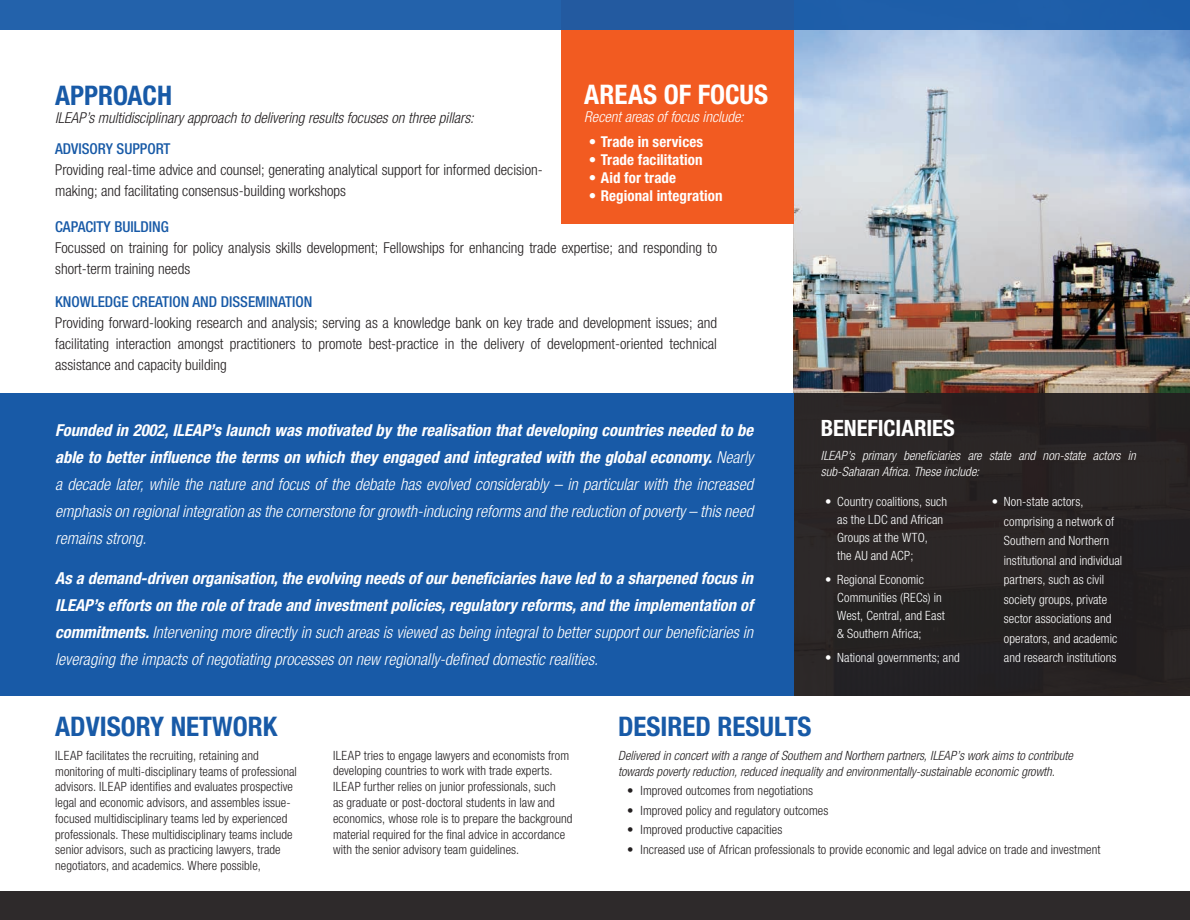
<style>
.page{position:relative;width:1190px;height:920px;background:#fff}
.page>*{position:absolute;margin:0;border:0;box-sizing:border-box;transform-origin:0 0}
.t1{font:700 condensed 27px "Helvetica Neue LT Std";color:#185aa7}
.t2{font:700 condensed 27px "Helvetica Neue LT Std";color:#fff}
.t3{font:700 condensed 22.5px "Helvetica Neue LT Std";color:#fff}
.t4{font:italic 300 condensed 16.5px/27px "Helvetica Neue LT Std";color:#fff;text-align:justify}
.t5{font:italic 700 condensed 16.5px/27px "Helvetica Neue LT Std";color:#fff;text-align:justify}
.t6{font:300 condensed 15px/21px "Helvetica Neue LT Std";color:#231f20}
.t7{font:italic 300 condensed 15px "Helvetica Neue LT Std";color:#231f20}
.t8{font:700 condensed 15px "Helvetica Neue LT Std";letter-spacing:.005em;color:#fff}
.t9{font:500 condensed 15px "Helvetica Neue LT Std";color:#185aa7}
.t10{font:italic 300 condensed 15px "Helvetica Neue LT Std";color:#fff}
.t11{font:300 condensed 12.75px/15.8px "Helvetica Neue LT Std";letter-spacing:.005em;color:#231f20}
.t12{font:300 condensed 12.75px/19.5px "Helvetica Neue LT Std";letter-spacing:.01em;color:#fff}
.t13{font:italic 300 condensed 12.75px/15.8px "Helvetica Neue LT Std";letter-spacing:.005em;color:#231f20}
.t14{font:italic 300 condensed 12.75px/15.8px "Helvetica Neue LT Std";letter-spacing:.005em;color:#fff}
.s1{font-weight:700}
.s2{font-weight:300}
</style>
<div class="page">
<img style="left:793px;top:30px;width:396px;height:363px">
<div style="left:0;top:393px;width:793px;height:302px;background:#185aa7"></div>
<div style="left:793px;top:393px;width:396px;height:302px;background:#231f20"></div>
<div style="left:560px;top:0;width:233px;height:224px;background:#f25b21"></div>
<div style="left:0;top:891px;width:1189px;height:28px;background:#2e2a2b"></div>
<div style="left:0;top:0;width:1189px;height:30px;background:#235faa"></div>
<h1 class="t2" style="left:584px;top:78px;width:185px">AREAS OF FOCUS</h1>
<p class="t10" style="left:584px;top:108px;width:161px">Recent areas of focus include:</p>
<p class="t8" style="left:588px;top:133px;width:116px">• Trade in services</p>
<p class="t8" style="left:588px;top:151px;width:115px">• Trade facilitation</p>
<p class="t8" style="left:588px;top:169px;width:89px">• Aid for trade</p>
<p class="t8" style="left:588px;top:187px;width:135px">• Regional integration</p>
<h1 class="t1" style="left:55px;top:78px;width:118px">APPROACH</h1>
<p class="t7" style="left:55px;top:108px;width:420px">ILEAP’s multidisciplinary approach to delivering results focuses on three pillars:</p>
<p class="t9" style="left:55px;top:140px;width:117px">ADVISORY SUPPORT</p>
<p class="t6" style="left:55px;top:159px;width:489px">Providing real-time advice and counsel; generating analytical support for informed decision&shy;making; and facilitating consensus-building workshops</p>
<p class="t9" style="left:55px;top:218px;width:16px">CAPACI</p>
<p class="t9" style="left:97px;top:218px;width:74px">TY BUILDING</p>
<p class="t6" style="left:55px;top:237px;width:663px">Focussed on training for policy analysis skills development; Fellowships for enhancing trade expertise; and responding to short-term training needs</p>
<p class="t9" style="left:55px;top:293px;width:258px">KNOWLEDGE CREATION AND DISSEMINATION</p>
<p class="t6" style="left:55px;top:312px;width:663px;text-align:justify">Providing forward-looking research and analysis; serving as a knowledge bank on key trade and development issues; and facilitating interaction amongst practitioners to promote best-practice in the delivery of development-oriented technical assistance and capacity building</p>
<p class="t4" style="left:55px;top:416px;width:699px"><span class="s1">Founded in 2002, ILEAP’s launch was motivated by the realisation that developing countries needed to be able to better influence the terms on which they engaged and integrated with the global economy.</span> Nearly a decade later, while the nature and focus of the debate has evolved considerably – in particular with the increased emphasis on regional integration as the cornerstone for growth-inducing reforms and the reduction of poverty – this need remains strong.</p>
<p class="t5" style="left:55px;top:565px;width:699px">As a demand-driven organisation, the evolving needs of our beneficiaries have led to a sharpened focus in ILEAP’s efforts on the role of trade and investment policies, regulatory reforms, and the implementation of commitments. <span class="s2">Intervening more directly in such areas is viewed as being integral to better support our beneficiaries in leveraging the impacts of negotiating processes on new regionally-defined domestic realities.</span></p>
<h2 class="t3" style="left:820px;top:414px;width:18px">Beneficiaries</h2>
<p class="t14" style="left:820px;top:448px;width:316px">ILEAP’s primary beneficiaries are state and non-state actors in sub-Saharan Africa. These include:</p>
<p class="t12" style="left:837px;top:492px;width:111px;line-height:18px;text-indent:-12px">• Country coalitions, such as the LDC and African<br>Groups at the WTO,<br>the AU and ACP;</p>
<p class="t12" style="left:837px;top:570px;width:109px;line-height:18px;text-indent:-12px">• Regional Economic<br>Communities (RECs) in<br>West, Central, and East &amp; Southern Africa;</p>
<p class="t12" style="left:825px;top:647px;width:136px">• National governments; and</p>
<p class="t12" style="left:1003px;top:491px;width:120px;text-indent:-12px">• Non-state actors, comprising a network of<br>Southern and Northern institutional and individual partners, such as civil society groups, private sector associations and operators, and academic and research institutions</p>
<h1 class="t1" style="left:55px;top:709px;width:58px">Advisor</h1>
<h1 class="t1" style="left:150px;top:709px;width:99px">y Network</h1>
<h1 class="t1" style="left:618px;top:709px;width:195px">DESIRED RESULTS</h1>
<p class="t11" style="left:55px;top:747px;width:243px">ILEAP facilitates the recruiting, retaining and monitoring of multi-disciplinary teams of professional advisors. ILEAP identifies and evaluates prospective legal and economic advisors, and assembles issue&shy;focused multidisciplinary teams led by experienced professionals. These multidisciplinary teams include senior advisors, such as practicing lawyers, trade negotiators, and academics. Where possible,</p>
<p class="t11" style="left:333px;top:747px;width:241px">ILEAP tries to engage lawyers and economists from developing countries to work with trade experts.<br>ILEAP further relies on junior professionals, such<br>as graduate or post-doctoral students in law and economics, whose role is to prepare the background material required for the final advice in accordance with the senior advisory team guidelines.</p>
<p class="t13" style="left:618px;top:747px;width:456px">Delivered in concert with a range of Southern and Northern partners, ILEAP’s work aims to contribute towards poverty reduction, reduced inequality and environmentally-sustainable economic growth.</p>
<p class="t11" style="left:627px;top:782px;width:187px">• Improved outcomes from negotiations</p>
<p class="t11" style="left:627px;top:801px;width:203px">• Improved policy and regulatory outcomes</p>
<p class="t11" style="left:627px;top:821px;width:157px">• Improved productive capacities</p>
<p class="t11" style="left:627px;top:840px;width:475px">• Increased use of African professionals to provide economic and legal advice on trade and investment</p>
</div>
